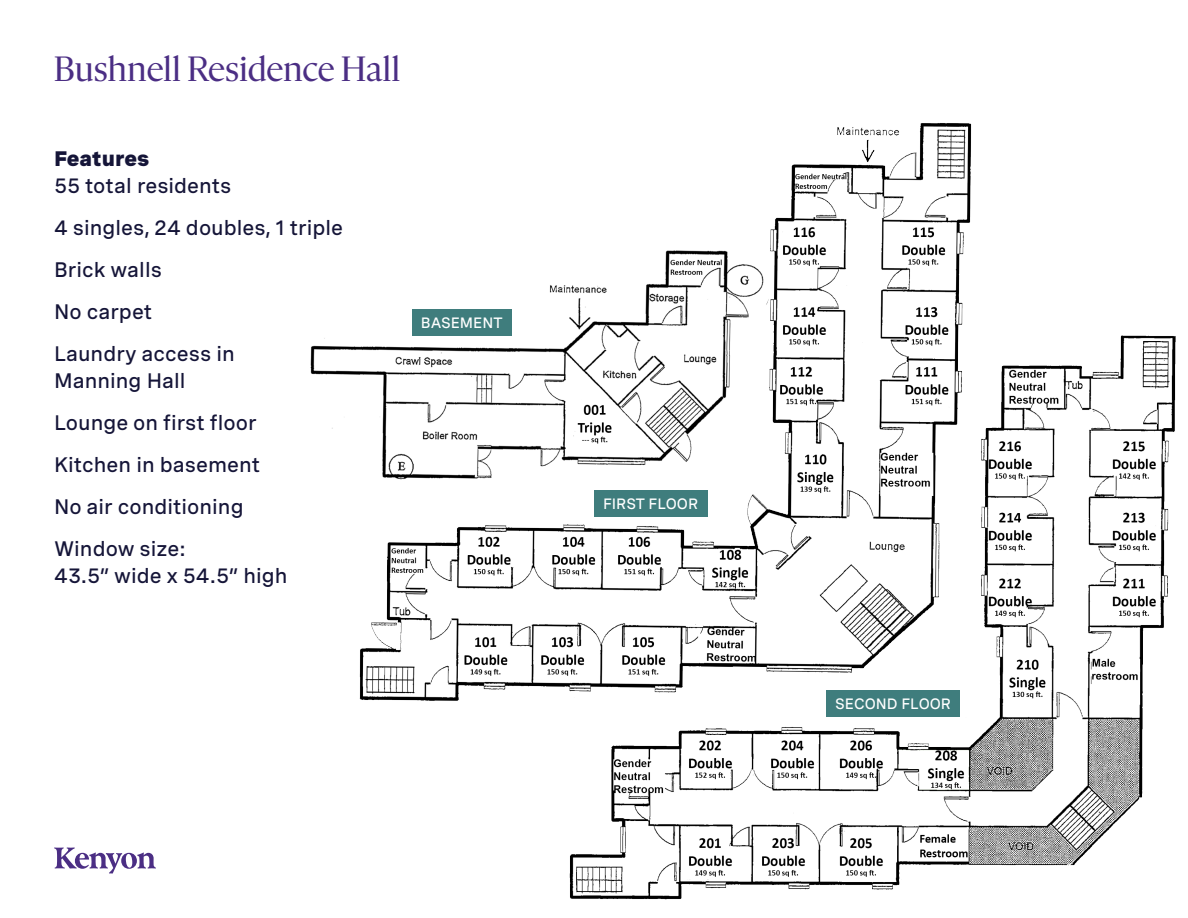
<style>
.page{position:relative;width:1188px;height:918px;background:#fff}
.page>*{position:absolute;margin:0;border:0;box-sizing:border-box;transform-origin:0 0}
.t1{font:36px "Gothia Serif K";letter-spacing:-.005em;color:#4b2e84}
.t2{font:500 21px/27px "Spezia";color:#151538}
.t3{font:900 21px "Spezia";color:#151538}
.t4{font:500 15px "Spezia";color:#fff}
</style>
<div class="page">
<svg style="left:54px;top:848px;width:102px;height:26px"></svg>
<img style="left:351px;top:123px;width:621px;height:578px">
<img style="left:565px;top:330px;width:611px;height:570px">
<div style="left:594px;top:491px;width:113px;height:26px;background:#3f7d7d"></div>
<div style="left:412px;top:310px;width:99px;height:26px;background:#3f7d7d"></div>
<p class="t1" style="left:54px;top:49px;width:348px">Bushnell Residence Hall</p>
<p class="t3" style="left:54px;top:143px;width:97px">Features</p>
<p class="t2" style="left:54px;top:171px;width:179px">55 total residents</p>
<p class="t2" style="left:54px;top:213px;width:291px">4 singles, 24 doubles, 1 triple</p>
<p class="t2" style="left:54px;top:255px;width:109px">Brick walls</p>
<p class="t2" style="left:54px;top:297px;width:100px">No carpet</p>
<p class="t2" style="left:54px;top:339px;width:182px">Laundry access in<br>Manning Hall</p>
<p class="t2" style="left:54px;top:408px;width:204px">Lounge on first floor</p>
<p class="t2" style="left:54px;top:450px;width:208px">Kitchen in basement</p>
<p class="t2" style="left:54px;top:492px;width:191px">No air conditioning</p>
<p class="t2" style="left:54px;top:534px;width:235px">Window size:<br>43.5” wide x 54.5” high</p>
<p class="t4" style="left:421px;top:312px;width:83px">BASEMENT</p>
<p class="t4" style="left:603px;top:493px;width:97px">FIRST FLOOR</p>
<p class="t4" style="left:835px;top:692px;width:118px">SECOND FLOOR</p>
</div>
